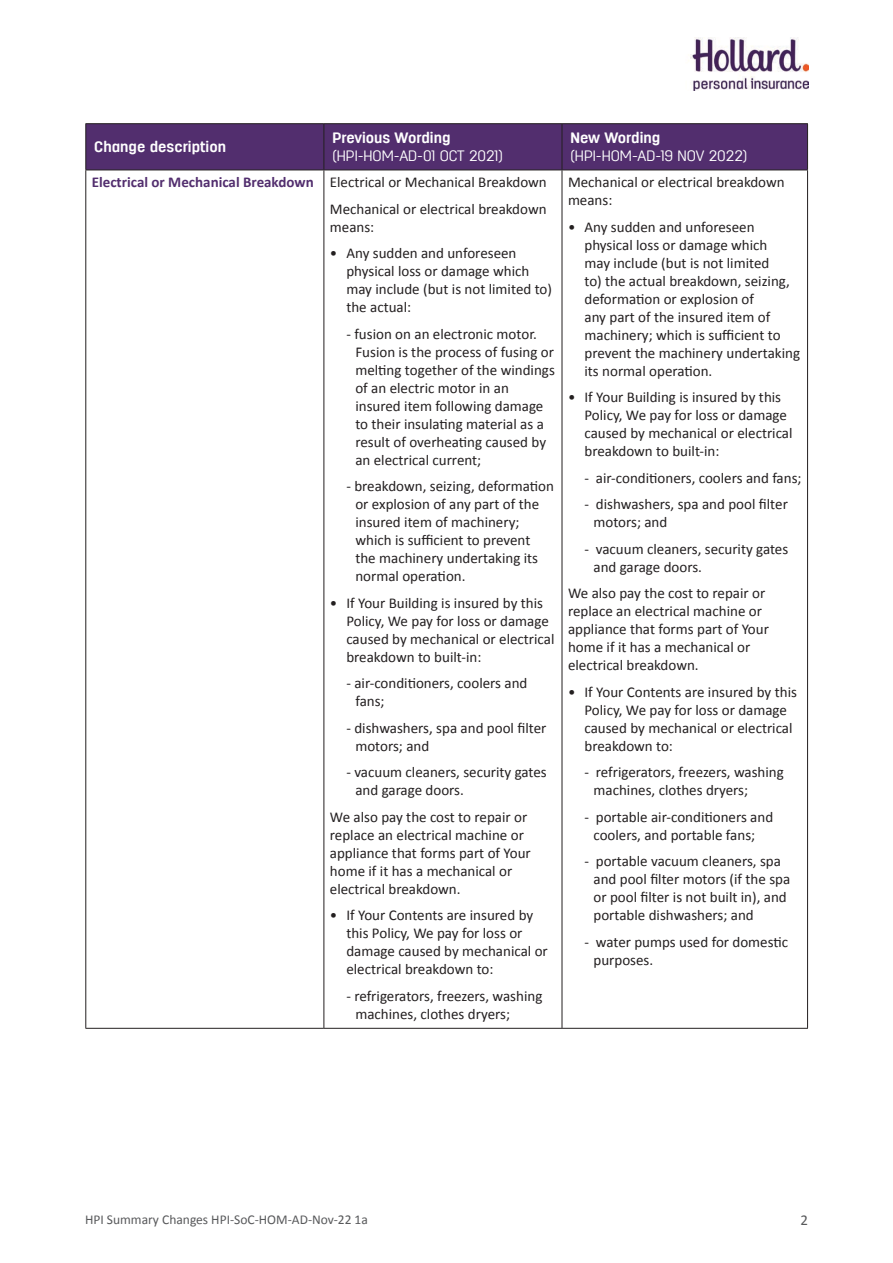
<style>
.page{position:relative;width:893px;height:1263px;background:#fff}
.page>*{position:absolute;margin:0;border:0;box-sizing:border-box;transform-origin:0 0}
.Table_text{font:15px/18px "Calibri";color:#231f20}
.Table_2nd_dot_point{font:15px/18px "Calibri";color:#231f20}
.t1{font:300 15px "Antartida Rounded";color:#fff}
.t2{font:700 15px "Antartida Rounded";color:#fff}
.Bold_purple_table{font:700 15px "Calibri";color:#522e6e}
.t3{font:15px "Calibri";color:#58595b}
.t4{font:13.5px "Calibri";color:#58595b}
</style>
<div class="page">
<img style="left:690px;top:37px;width:118px;height:53px">
<div style="left:86px;top:124px;width:721px;height:46px;background:#522e6e"></div>
<hr style="left:85px;top:124px;width:1px;height:46px;background:#231f20">
<hr style="left:323px;top:124px;width:1px;height:46px;background:#231f20">
<hr style="left:562px;top:124px;width:1px;height:46px;background:#231f20">
<hr style="left:807px;top:124px;width:1px;height:46px;background:#231f20">
<hr style="left:85px;top:170px;width:239px;height:1px;background:#231f20">
<hr style="left:85px;top:170px;width:1px;height:858px;background:#231f20">
<hr style="left:324px;top:170px;width:238px;height:1px;background:#231f20">
<hr style="left:323px;top:170px;width:1px;height:858px;background:#231f20">
<hr style="left:562px;top:170px;width:246px;height:1px;background:#231f20">
<hr style="left:562px;top:170px;width:1px;height:858px;background:#231f20">
<hr style="left:807px;top:170px;width:1px;height:858px;background:#231f20">
<hr style="left:85px;top:123px;width:239px;height:1px;background:#231f20">
<hr style="left:324px;top:123px;width:238px;height:1px;background:#231f20">
<hr style="left:562px;top:123px;width:246px;height:1px;background:#231f20">
<hr style="left:85px;top:1028px;width:239px;height:1px;background:#231f20">
<hr style="left:324px;top:1028px;width:238px;height:1px;background:#231f20">
<hr style="left:562px;top:1028px;width:246px;height:1px;background:#231f20">
<p class="t2" style="left:94px;top:139px;width:133px">Change description</p>
<p class="t2" style="left:332px;top:130px;width:120px">Previous Wording</p>
<p class="t1" style="left:332px;top:148px;width:172px">(HPI-HOM-AD-01 OCT 2021)</p>
<p class="Bold_purple_table" style="left:92px;top:173px;width:224px">Electrical or Mechanical Breakdown</p>
<p class="Table_text" style="left:330px;top:173px;width:218px">Electrical or Mechanical Breakdown</p>
<p class="Table_text" style="left:330px;top:199px;width:218px">Mechanical or electrical breakdown means:</p>
<p class="Table_text" style="left:346px;top:244px;width:207px;text-indent:-16px">• Any sudden and unforeseen physical loss or damage which may include (but is not limited to) the actual:</p>
<p class="Table_text" style="left:355px;top:324px;width:201px;text-indent:-9px">- fusion on an electronic motor.<br>Fusion is the process of fusing or melting together of the windings of an electric motor in an insured item following damage to their insulating material as a result of overheating caused by an electrical current;</p>
<p class="Table_text" style="left:355px;top:477px;width:200px;text-indent:-9px">- breakdown, seizing, deformation or explosion of any part of the insured item of machinery; which is sufficient to prevent the machinery undertaking its normal operation.</p>
<p class="Table_text" style="left:346px;top:593px;width:210px;text-indent:-16px">• If Your Building is insured by this<br>Policy, We pay for loss or damage caused by mechanical or electrical breakdown to built-in:</p>
<p class="Table_2nd_dot_point" style="left:355px;top:674px;width:174px;text-indent:-9px">- air-conditioners, coolers and fans;</p>
<p class="Table_2nd_dot_point" style="left:355px;top:718px;width:193px;text-indent:-9px">- dishwashers, spa and pool filter motors; and</p>
<p class="Table_2nd_dot_point" style="left:355px;top:763px;width:193px;text-indent:-9px">- vacuum cleaners, security gates and garage doors.</p>
<p class="Table_text" style="left:330px;top:807px;width:202px">We also pay the cost to repair or replace an electrical machine or appliance that forms part of Your home if it has a mechanical or electrical breakdown.</p>
<p class="Table_text" style="left:346px;top:906px;width:203px;text-indent:-16px">• If Your Contents are insured by this Policy, We pay for loss or damage caused by mechanical or electrical breakdown to:</p>
<p class="Table_2nd_dot_point" style="left:355px;top:986px;width:188px;text-indent:-9px">- refrigerators, freezers, washing machines, clothes dryers;</p>
<p class="t2" style="left:570px;top:130px;width:91px">New Wording</p>
<p class="t1" style="left:570px;top:148px;width:178px">(HPI-HOM-AD-19 NOV 2022)</p>
<p class="Table_text" style="left:568px;top:173px;width:218px">Mechanical or electrical breakdown means:</p>
<p class="Table_text" style="left:584px;top:217px;width:217px;text-indent:-16px">• Any sudden and unforeseen physical loss or damage which<br>may include (but is not limited<br>to) the actual breakdown, seizing, deformation or explosion of<br>any part of the insured item of machinery; which is sufficient to prevent the machinery undertaking its normal operation.</p>
<p class="Table_text" style="left:584px;top:388px;width:210px;text-indent:-16px">• If Your Building is insured by this<br>Policy, We pay for loss or damage caused by mechanical or electrical breakdown to built-in:</p>
<p class="Table_2nd_dot_point" style="left:584px;top:468px;width:219px">- air-conditioners, coolers and fans;</p>
<p class="Table_2nd_dot_point" style="left:593px;top:495px;width:196px;text-indent:-9px">- dishwashers, spa and pool filter motors; and</p>
<p class="Table_2nd_dot_point" style="left:593px;top:539px;width:196px;text-indent:-9px">- vacuum cleaners, security gates and garage doors.</p>
<p class="Table_text" style="left:568px;top:584px;width:202px">We also pay the cost to repair or replace an electrical machine or appliance that forms part of Your home if it has a mechanical or electrical breakdown.</p>
<p class="Table_text" style="left:584px;top:682px;width:214px;text-indent:-16px">• If Your Contents are insured by this<br>Policy, We pay for loss or damage caused by mechanical or electrical breakdown to:</p>
<p class="Table_2nd_dot_point" style="left:593px;top:763px;width:192px;text-indent:-9px">- refrigerators, freezers, washing machines, clothes dryers;</p>
<p class="Table_2nd_dot_point" style="left:593px;top:807px;width:181px;text-indent:-9px">- portable air-conditioners and coolers, and portable fans;</p>
<p class="Table_2nd_dot_point" style="left:593px;top:852px;width:198px;text-indent:-9px">- portable vacuum cleaners, spa and pool filter motors (if the spa or pool filter is not built in), and portable dishwashers; and</p>
<p class="Table_2nd_dot_point" style="left:593px;top:932px;width:196px;text-indent:-9px">- water pumps used for domestic purposes.</p>
<p class="t4" style="left:85px;top:1211px;width:284px">HPI Summary Changes HPI-SoC-HOM-AD-Nov-22 1a</p>
<p class="t3" style="left:800px;top:1211px;width:9px">2</p>
</div>
